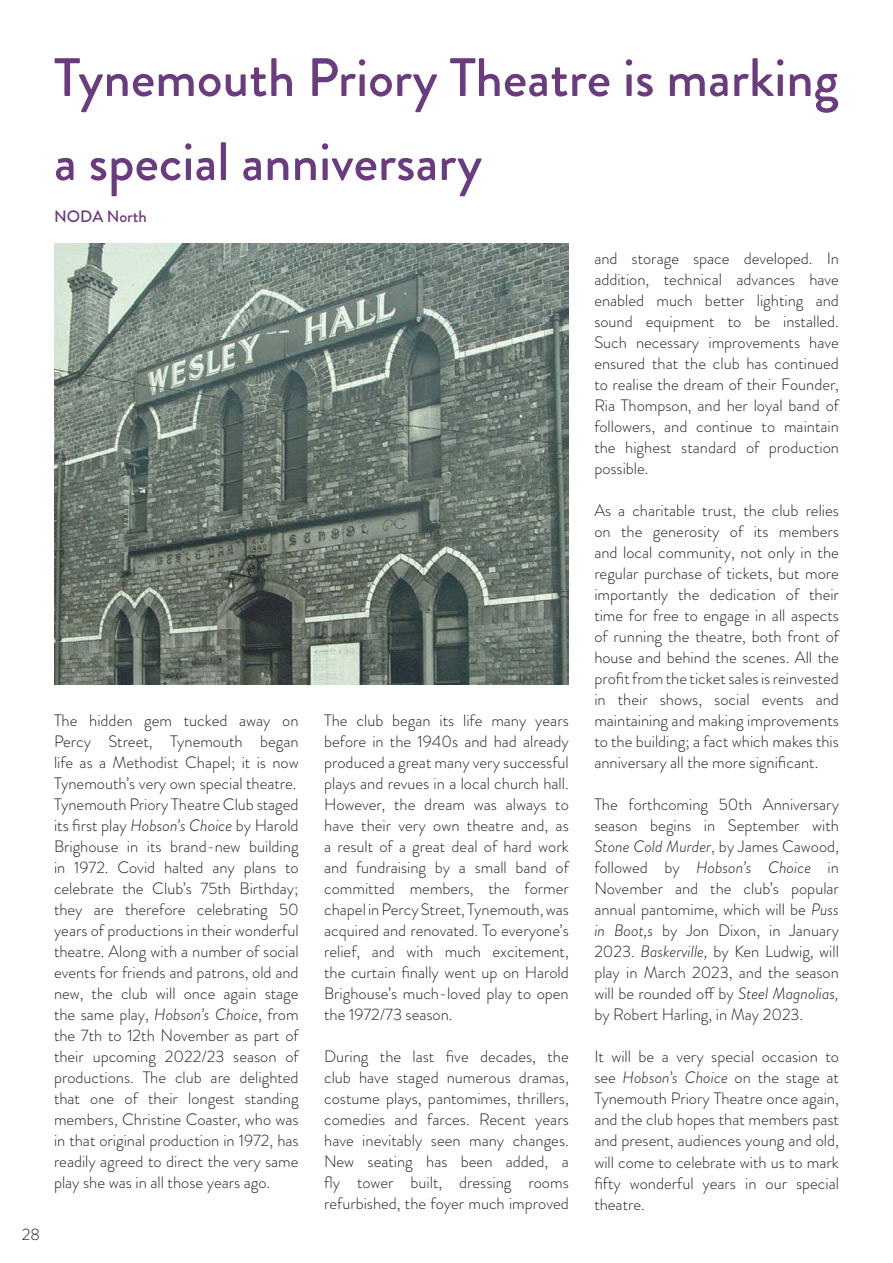
<style>
.page{position:relative;width:893px;height:1263px;background:#fff}
.page>*{position:absolute;margin:0;border:0;box-sizing:border-box;transform-origin:0 0}
.t1{font:500 54px/84px "Brandon Grotesque";color:#6b3b7f}
.t2{font:300 16.5px/21px "Brandon Grotesque";color:#231f20;text-align:justify}
.t3{font:500 16.5px "Brandon Grotesque";color:#6b3b7f}
.s1{font-style:italic}
</style>
<div class="page">
<img style="left:54px;top:243px;width:515px;height:441px">
<p class="t2" style="left:22px;top:1224px;width:20px">28</p>
<p class="t1" style="left:54px;top:36px;width:786px">Tynemouth Priory Theatre is marking a special anniversary</p>
<p class="t3" style="left:54px;top:205px;width:94px">NODA North</p>
<p class="t2" style="left:54px;top:710px;width:246px">The hidden gem tucked away on Percy Street, Tynemouth began life as a Methodist Chapel; it is now Tynemouth’s very own special theatre.</p>
<p class="t2" style="left:54px;top:794px;width:246px">Tynemouth Priory Theatre Club staged its first play <span class="s1">Hobson’s Choice</span> by Harold Brighouse in its brand-new building in 1972. Covid halted any plans to celebrate the Club’s 75th Birthday; they are therefore celebrating 50 years of productions in their wonderful theatre. Along with a number of social events for friends and patrons, old and new, the club will once again stage the same play, <span class="s1">Hobson’s Choice</span>, from the 7th to 12th November as part of their upcoming 2022/23 season of productions. The club are delighted that one of their longest standing members, Christine Coaster, who was in that original production in 1972, has readily agreed to direct the very same play she was in all those years ago.</p>
<p class="t2" style="left:324px;top:710px;width:246px">The club began its life many years before in the 1940s and had already produced a great many very successful plays and revues in a local church hall.<br>However, the dream was always to have their very own theatre and, as a result of a great deal of hard work and fundraising by a small band of committed members, the former chapel in Percy Street, Tynemouth, was acquired and renovated. To everyone’s relief, and with much excitement, the curtain finally went up on Harold Brighouse’s much-loved play to open the 1972/73 season.</p>
<p class="t2" style="left:324px;top:1046px;width:246px">During the last five decades, the club have staged numerous dramas, costume plays, pantomimes, thrillers, comedies and farces. Recent years have inevitably seen many changes.<br>New seating has been added, a fly tower built, dressing rooms refurbished, the foyer much improved</p>
<p class="t2" style="left:594px;top:248px;width:246px">and storage space developed. In addition, technical advances have enabled much better lighting and sound equipment to be installed.<br>Such necessary improvements have ensured that the club has continued to realise the dream of their Founder, Ria Thompson, and her loyal band of followers, and continue to maintain the highest standard of production possible.</p>
<p class="t2" style="left:594px;top:500px;width:246px">As a charitable trust, the club relies on the generosity of its members and local community, not only in the regular purchase of tickets, but more importantly the dedication of their time for free to engage in all aspects of running the theatre, both front of house and behind the scenes. All the profit from the ticket sales is reinvested in their shows, social events and maintaining and making improvements to the building; a fact which makes this anniversary all the more significant.</p>
<p class="t2" style="left:594px;top:794px;width:246px">The forthcoming 50th Anniversary season begins in September with <span class="s1">Stone Cold Murder</span>, by James Cawood, followed by <span class="s1">Hobson’s Choice</span> in November and the club’s popular annual pantomime, which will be <span class="s1">Puss in Boot,s</span> by Jon Dixon, in January 2023. <span class="s1">Baskerville,</span> by Ken Ludwig, will play in March 2023, and the season will be rounded off by <span class="s1">Steel Magnolias, </span>by Robert Harling, in May 2023.</p>
<p class="t2" style="left:594px;top:1046px;width:246px">It will be a very special occasion to see <span class="s1">Hobson’s Choice</span> on the stage at Tynemouth Priory Theatre once again, and the club hopes that members past and present, audiences young and old, will come to celebrate with us to mark fifty wonderful years in our special theatre.</p>
</div>
